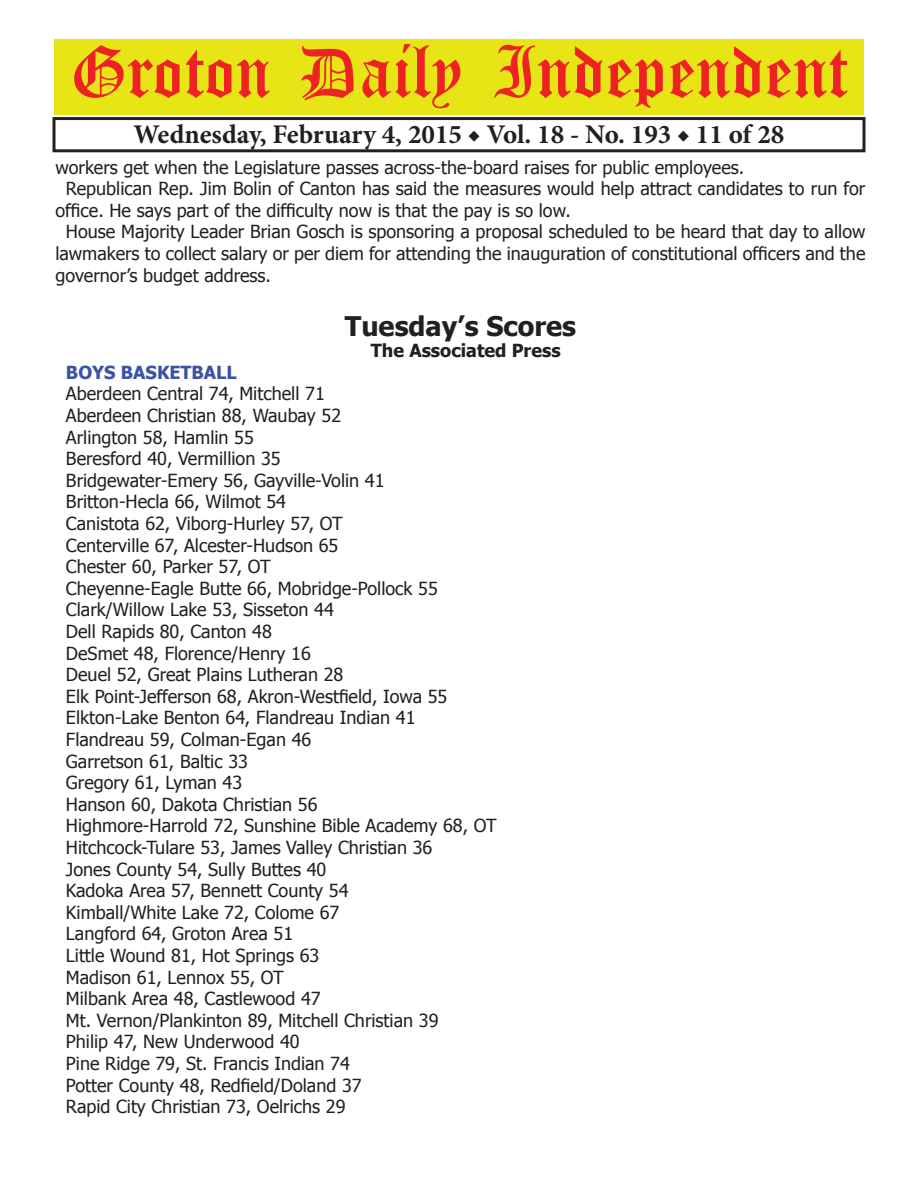
<style>
.page{position:relative;width:918px;height:1188px;background:#fff}
.page>*{position:absolute;margin:0;border:0;box-sizing:border-box;transform-origin:0 0}
.t1{font:54px "Old English Five";color:#ee2123}
.t2{font:700 27px "Minion Pro";color:#231f20}
.t3{font:700 27px "Tahoma";color:#231f20}
.t4{font:18px/21.6px "Tahoma";color:#231f20}
.t5{font:700 18px "Tahoma";color:#231f20}
.t6{font:700 18px "Tahoma";color:#3a53a3}
</style>
<div class="page">
<div style="left:52px;top:117px;width:814px;height:35px;border:3px solid #231f20"></div>
<div style="left:54px;top:40px;width:810px;height:75px;background:#e7e515"></div>
<h1 class="t1" style="left:70px;top:47px;width:779px">Groton Daily Independent</h1>
<h2 class="t2" style="left:134px;top:116px;width:652px">Wednesday, February 4, 2015 ◆ Vol. 18 - No. 193 ◆ 11 of 28</h2>
<p class="t4" style="left:56px;top:155px;width:690px">workers get when the Legislature passes across-the-board raises for public employees.</p>
<p class="t4" style="left:66px;top:177px;width:801px">Republican Rep. Jim Bolin of Canton has said the measures would help attract candidates to run for</p>
<p class="t4" style="left:56px;top:199px;width:517px">office. He says part of the difficulty now is that the pay is so low.</p>
<p class="t4" style="left:66px;top:220px;width:801px">House Majority Leader Brian Gosch is sponsoring a proposal scheduled to be heard that day to allow</p>
<p class="t4" style="left:56px;top:242px;width:811px">lawmakers to collect salary or per diem for attending the inauguration of constitutional officers and the</p>
<p class="t4" style="left:56px;top:263px;width:217px">governor’s budget address.</p>
<h2 class="t3" style="left:345px;top:307px;width:233px">Tuesday’s Scores</h2>
<p class="t5" style="left:371px;top:338px;width:191px">The Associated Press</p>
<p class="t6" style="left:66px;top:360px;width:172px">BOYS BASKETBALL</p>
<p class="t4" style="left:66px;top:382px;width:432px">Aberdeen Central 74, Mitchell 71<br>Aberdeen Christian 88, Waubay 52<br>Arlington 58, Hamlin 55<br>Beresford 40, Vermillion 35<br>Bridgewater-Emery 56, Gayville-Volin 41<br>Britton-Hecla 66, Wilmot 54<br>Canistota 62, Viborg-Hurley 57, OT<br>Centerville 67, Alcester-Hudson 65<br>Chester 60, Parker 57, OT<br>Cheyenne-Eagle Butte 66, Mobridge-Pollock 55<br>Clark/Willow Lake 53, Sisseton 44<br>Dell Rapids 80, Canton 48<br>DeSmet 48, Florence/Henry 16<br>Deuel 52, Great Plains Lutheran 28<br>Elk Point-Jefferson 68, Akron-Westfield, Iowa 55<br>Elkton-Lake Benton 64, Flandreau Indian 41<br>Flandreau 59, Colman-Egan 46<br>Garretson 61, Baltic 33<br>Gregory 61, Lyman 43<br>Hanson 60, Dakota Christian 56<br>Highmore-Harrold 72, Sunshine Bible Academy 68, OT Hitchcock-Tulare 53, James Valley Christian 36<br>Jones County 54, Sully Buttes 40<br>Kadoka Area 57, Bennett County 54<br>Kimball/White Lake 72, Colome 67<br>Langford 64, Groton Area 51<br>Little Wound 81, Hot Springs 63<br>Madison 61, Lennox 55, OT<br>Milbank Area 48, Castlewood 47<br>Mt. Vernon/Plankinton 89, Mitchell Christian 39<br>Philip 47, New Underwood 40<br>Pine Ridge 79, St. Francis Indian 74<br>Potter County 48, Redfield/Doland 37<br>Rapid City Christian 73, Oelrichs 29</p>
</div>
